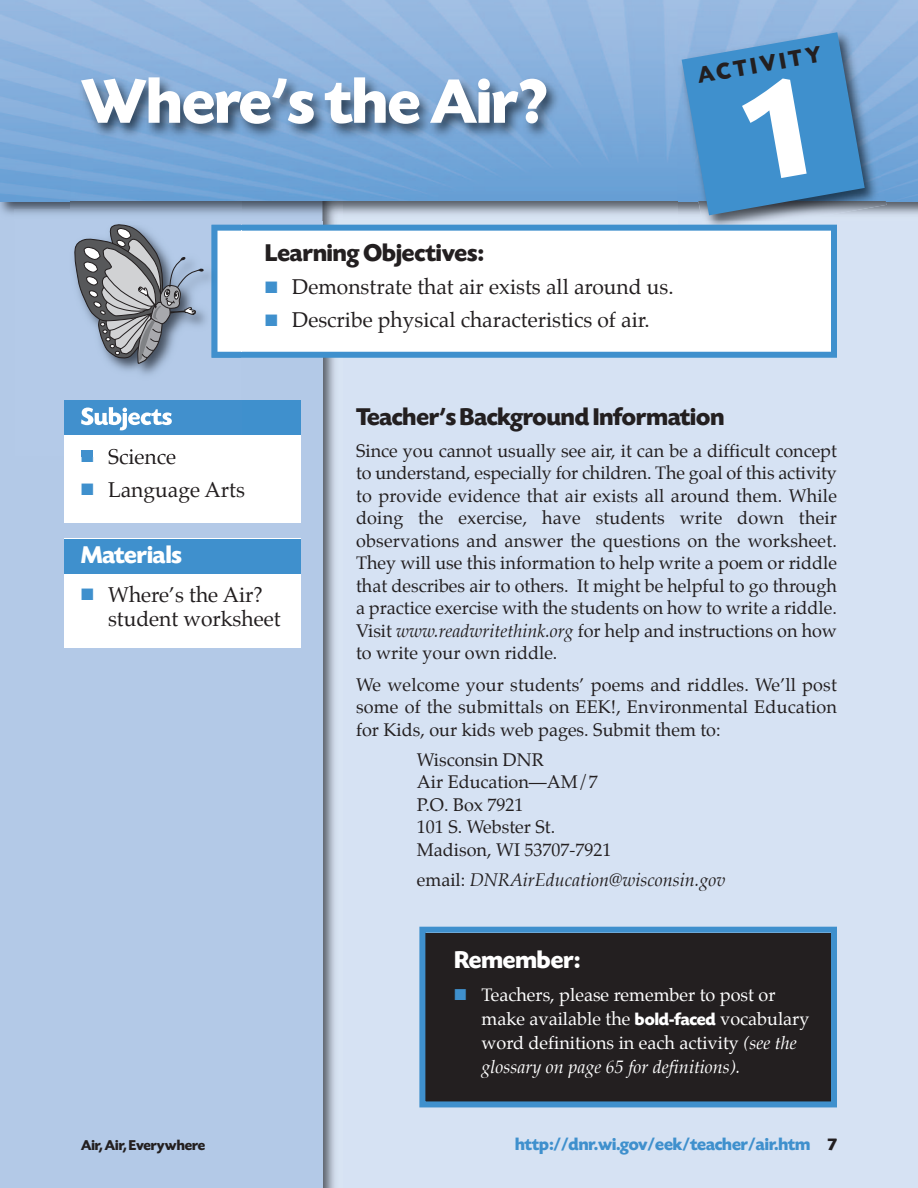
<style>
.page{position:relative;width:918px;height:1188px;background:#fff}
.page>*{position:absolute;margin:0;border:0;box-sizing:border-box;transform-origin:0 0}
.t1{font:700 66px "Today SH";color:#fff}
.t2{font:700 25.5px "Today SH";color:#231f20}
.t3{font:700 25.5px "Today SH";color:#fff}
.t4{font:700 24px "Today SH";color:#231f20}
.t5{font:21px/24px "Palatino";color:#231f20}
.t6{font:18px/22.5px "Palatino";color:#231f20;text-align:justify}
.t7{font:18px/24px "Palatino";color:#fff}
.t8{font:700 18px "Today SH";color:#3f90cd}
.t9{font:italic 18px "Palatino";color:#231f20}
.t10{font:700 15px "Today SH";color:#231f20}
.s1{color:#3f90cd}
.s2{font-style:italic}
.s3{font-style:normal}
.s4{font-family:"Today SH";font-weight:700}
.s5{color:#231f20}
</style>
<div class="page">
<div style="left:169px;top:14px;width:749px;height:1174px;background:#d6e2f3"></div>
<img style="left:323px;top:224px;width:19px;height:964px">
<div style="left:0;top:0;width:323px;height:1188px;background:#b3c9e7"></div>
<div style="left:65px;top:400px;width:236px;height:123px;background:#fff"></div>
<div style="left:65px;top:539px;width:236px;height:109px;background:#fff"></div>
<img style="left:323px;top:221px;width:11px;height:3px">
<img style="left:241px;top:201px;width:437px;height:20px">
<img style="left:70px;top:7px;width:608px;height:194px">
<img style="left:704px;top:201px;width:182px;height:20px">
<img style="left:678px;top:23px;width:208px;height:178px">
<img style="left:673px;top:54px;width:5px;height:29px">
<div style="left:218px;top:231px;width:613px;height:121px;background:#fff"></div>
<div style="left:212px;top:225px;width:625px;height:133px;border:6px solid #3f90cd"></div>
<div style="left:425px;top:933px;width:406px;height:168px;background:#231f20"></div>
<div style="left:419px;top:927px;width:418px;height:180px;border:6px solid #3f90cd"></div>
<div style="left:65px;top:400px;width:236px;height:35px;background:#3f90cd"></div>
<div style="left:65px;top:539px;width:236px;height:34px;background:#3f90cd"></div>
<img style="left:15px;top:209px;width:226px;height:248px">
<img style="left:65px;top:400px;width:176px;height:57px">
<img style="left:212px;top:225px;width:29px;height:133px">
<img style="left:81px;top:407px;width:91px;height:23px">
<svg style="left:82px;top:451px;width:11px;height:6px"></svg>
<img style="left:109px;top:449px;width:37px;height:8px">
<svg style="left:74px;top:224px;width:130px;height:140px"></svg>
<svg style="left:682px;top:32px;width:183px;height:183px;background:#4d91c8"></svg>
<h1 class="t1" style="left:81px;top:61px;width:468px">Where’s the Air?</h1>
<h3 class="t4" style="left:695px;top:61px;width:127px;rotate:-10deg">ACTIVITY</h3>
<h2 class="t2" style="left:265px;top:238px;width:220px">Learning Objectives:</h2>
<p class="t5" style="left:265px;top:276px;width:410px"><span class="s1">■</span> Demonstrate that air exists all around us.</p>
<p class="t5" style="left:265px;top:309px;width:386px"><span class="s1">■</span> Describe physical characteristics of air.</p>
<p class="t5" style="left:81px;top:446px;width:97px"><span class="s1">■</span> Science</p>
<p class="t5" style="left:81px;top:479px;width:165px"><span class="s1">■</span> Language Arts</p>
<h2 class="t3" style="left:81px;top:539px;width:102px">Materials</h2>
<p class="t5" style="left:108px;top:584px;width:174px;text-indent:-27px"><span class="s1">■</span> Where’s the Air? student worksheet</p>
<h2 class="t2" style="left:356px;top:402px;width:370px">Teacher’s Background Information</h2>
<p class="t6" style="left:356px;top:441px;width:482px">Since you cannot usually see air, it can be a difficult concept to understand, especially for children. The goal of this activity to provide evidence that air exists all around them. While doing the exercise, have students write down their observations and answer the questions on the worksheet.<br>They will use this information to help write a poem or riddle that describes air to others. It might be helpful to go through a practice exercise with the students on how to write a riddle.<br>Visit <span class="s2">www.readwritethink.org</span> for help and instructions on how to write your own riddle.</p>
<p class="t6" style="left:356px;top:675px;width:482px">We welcome your students’ poems and riddles. We’ll post some of the submittals on EEK!, Environmental Education for Kids, our kids web pages. Submit them to:</p>
<p class="t6" style="left:417px;top:750px;width:196px;text-align:left">Wisconsin DNR<br>Air Education—AM/7<br>P.O. Box 7921<br>101 S. Webster St.<br>Madison, WI 53707-7921</p>
<p class="t9" style="left:417px;top:871px;width:310px"><span class="s3">email:</span> DNRAirEducation@wisconsin.gov</p>
<h2 class="t3" style="left:454px;top:945px;width:127px">Remember:</h2>
<p class="t7" style="left:482px;top:985px;width:329px;text-indent:-27px"><span class="s1">■</span> Teachers, please remember to post or make available the <span class="s4">bold-faced</span> vocabulary word definitions in each activity <span class="s2">(see the glossary on page 65 for definitions).</span></p>
<p class="t10" style="left:81px;top:1136px;width:126px">Air, Air, Everywhere</p>
<p class="t8" style="left:515px;top:1133px;width:323px">http://dnr.wi.gov/eek/teacher/air.htm <span class="s5">7</span></p>
</div>
